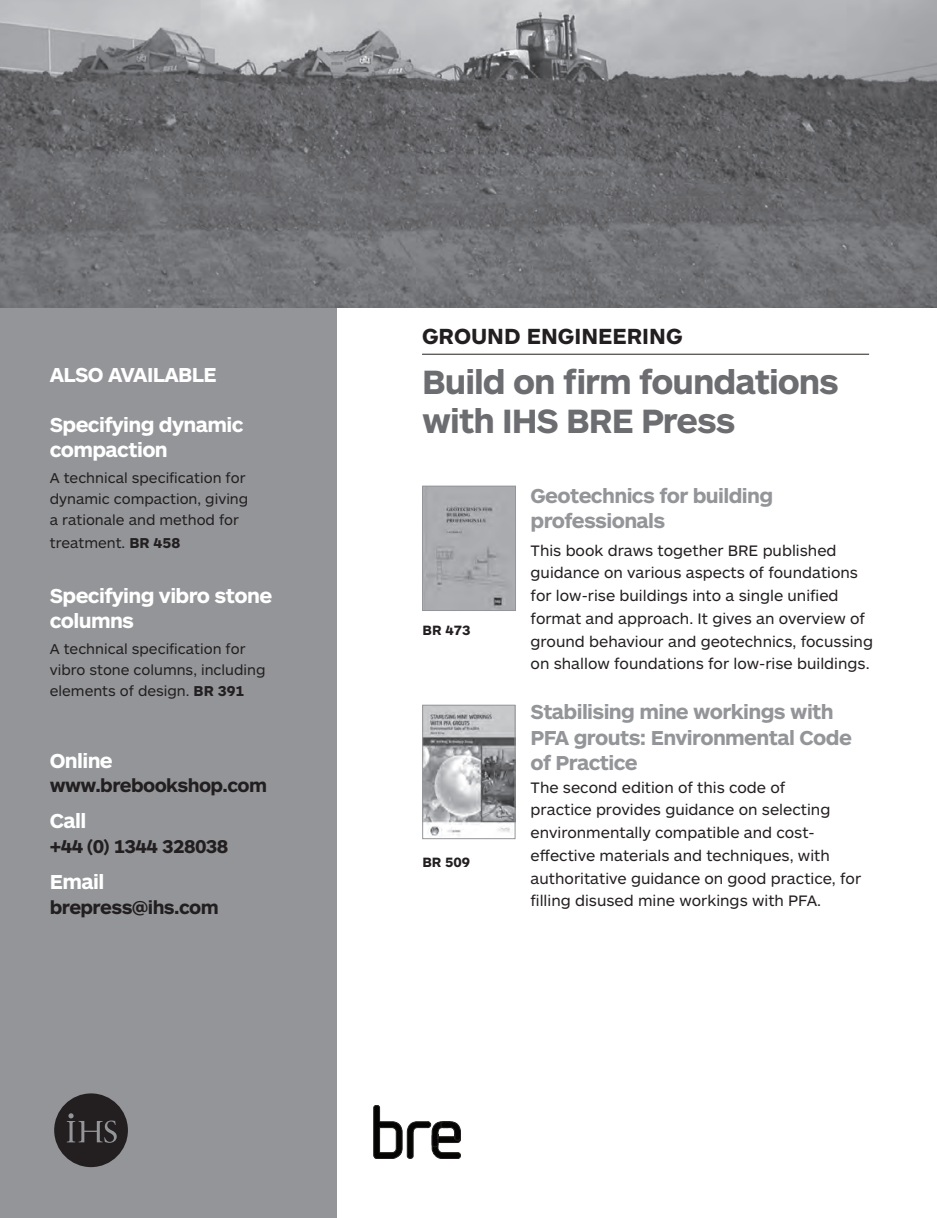
<style>
.page{position:relative;width:937px;height:1218px;background:#fff}
.page>*{position:absolute;margin:0;border:0;box-sizing:border-box;transform-origin:0 0}
.t1{font:700 35px/38.5px "ARS Maquette Pro";letter-spacing:-.03em;color:#6c6d70}
.t2{font:700 22.75px "ARS Maquette Pro";color:#231f20}
.t3{font:700 21px/25.2px "ARS Maquette Pro";letter-spacing:-.03em;color:#939598}
.t4{font:700 21px/25.2px "ARS Maquette Pro";letter-spacing:-.03em;color:#fff}
.t5{font:700 19.25px "ARS Maquette Pro";letter-spacing:-.03em;color:#231f20}
.t6{font:15.75px/22.8px "ARS Maquette Pro";color:#231f20}
.t7{font:14.88px/21px "ARS Maquette Pro";color:#231f20}
.t8{font:700 14px "ARS Maquette Pro";color:#231f20}
.s1{font-weight:700}
</style>
<div class="page">
<div style="left:0;top:306px;width:337px;height:912px;background:#939598"></div>
<img style="left:0;top:0;width:936px;height:307px">
<svg style="left:54px;top:1093px;width:74px;height:74px"></svg>
<svg style="left:373px;top:1105px;width:87px;height:53px"></svg>
<hr style="left:422px;top:354px;width:447px;height:1px;background:#231f20">
<img style="left:424px;top:488px;width:89px;height:121px">
<div style="left:422px;top:486px;width:93px;height:125px;border:1px solid #939598"></div>
<img style="left:424px;top:707px;width:89px;height:129px">
<div style="left:422px;top:705px;width:93px;height:134px;border:1px solid #939598"></div>
<h3 class="t4" style="left:50px;top:361px;width:168px">ALSO AVAILABLE</h3>
<h3 class="t4" style="left:50px;top:411px;width:195px">Specifying dynamic compaction</h3>
<p class="t7" style="left:50px;top:466px;width:200px">A technical specification for dynamic compaction, giving a rationale and method for</p>
<p class="t7" style="left:50px;top:531px;width:132px">treatment. <span class="s1">BR 458</span></p>
<h3 class="t4" style="left:50px;top:582px;width:224px">Specifying vibro stone columns</h3>
<p class="t7" style="left:50px;top:637px;width:217px">A technical specification for vibro stone columns, including elements of design. <span class="s1">BR 391</span></p>
<h3 class="t4" style="left:50px;top:747px;width:65px">Online</h3>
<p class="t5" style="left:50px;top:773px;width:219px">www.brebookshop.com</p>
<h3 class="t4" style="left:50px;top:807px;width:38px">Call</h3>
<p class="t5" style="left:50px;top:834px;width:180px">+44 (0) 1344 328038</p>
<h3 class="t4" style="left:50px;top:868px;width:56px">Email</h3>
<p class="t5" style="left:50px;top:894px;width:170px">brepress@ihs.com</p>
<h2 class="t2" style="left:422px;top:321px;width:262px">GROUND ENGINEERING</h2>
<h1 class="t1" style="left:422px;top:361px;width:418px">Build on firm foundations with IHS BRE Press</h1>
<p class="t8" style="left:422px;top:621px;width:49px">BR 473</p>
<p class="t8" style="left:422px;top:853px;width:49px">BR 509</p>
<h3 class="t3" style="left:530px;top:482px;width:244px">Geotechnics for building professionals</h3>
<p class="t6" style="left:530px;top:538px;width:344px">This book draws together BRE published guidance on various aspects of foundations for low-rise buildings into a single unified format and approach. It gives an overview of ground behaviour and geotechnics, focussing on shallow foundations for low-rise buildings.</p>
<h3 class="t3" style="left:530px;top:698px;width:323px">Stabilising mine workings with<br>PFA grouts: Environmental Code of Practice</h3>
<p class="t6" style="left:530px;top:775px;width:332px">The second edition of this code of<br>practice provides guidance on selecting environmentally compatible and cost&shy;effective materials and techniques, with authoritative guidance on good practice, for filling disused mine workings with PFA.</p>
</div>
